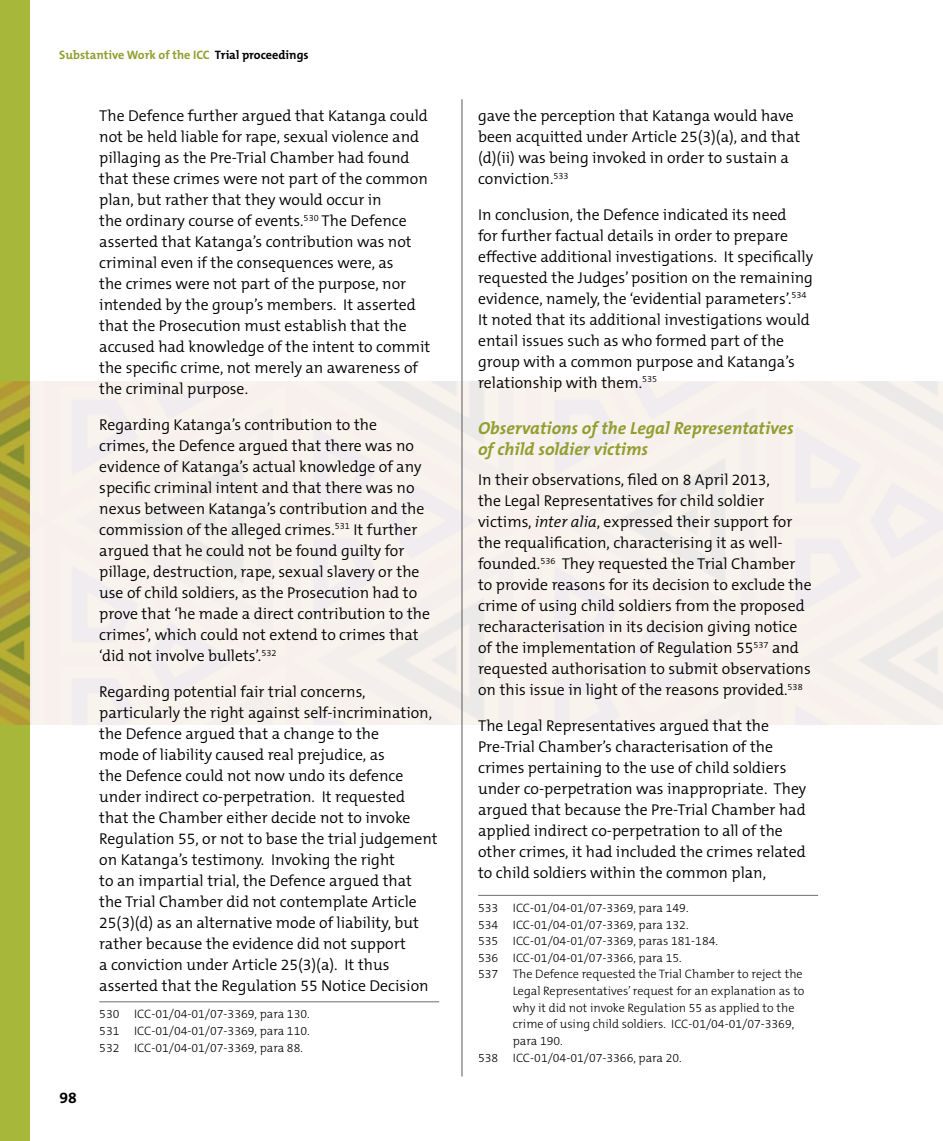
<style>
.page{position:relative;width:943px;height:1141px;background:#fff}
.page>*{position:absolute;margin:0;border:0;box-sizing:border-box;transform-origin:0 0}
.t1{font:italic 700 17.5px/21px "The Mix B7";color:#919f30}
.t2{font:300 15.75px/21px "The Mix B4";color:#000}
.t3{font:700 15.75px "The Mix B7";color:#000}
.t4{font:300 12.25px/16.6px "The Mix B3";color:#000;text-align:justify}
.t5{font:700 12.25px "The Mix B7";color:#919f30}
.s1{color:#000}
.s2{font-style:italic}
</style>
<div class="page">
<svg style="left:0;top:0;width:30px;height:1141px;background:#a7b037"></svg>
<hr style="left:461px;top:99px;width:1px;height:977px;background:#58595b">
<hr style="left:99px;top:1001px;width:340px;height:1px;background:#6d6e71">
<hr style="left:478px;top:895px;width:340px;height:1px;background:#6d6e71">
<p class="t5" style="left:59px;top:48px;width:251px">Substantive Work of the ICC <span class="s1">Trial proceedings</span></p>
<p class="t3" style="left:60px;top:1090px;width:19px">98</p>
<p class="t2" style="left:99px;top:106px;width:333px">The Defence further argued that Katanga could not be held liable for rape, sexual violence and pillaging as the Pre-Trial Chamber had found that these crimes were not part of the common plan, but rather that they would occur in<br>the ordinary course of events.<sup>530</sup> The Defence asserted that Katanga’s contribution was not criminal even if the consequences were, as<br>the crimes were not part of the purpose, nor intended by the group’s members. It asserted that the Prosecution must establish that the accused had knowledge of the intent to commit the specific crime, not merely an awareness of the criminal purpose.</p>
<p class="t2" style="left:99px;top:414px;width:332px">Regarding Katanga’s contribution to the crimes, the Defence argued that there was no evidence of Katanga’s actual knowledge of any specific criminal intent and that there was no nexus between Katanga’s contribution and the commission of the alleged crimes.<sup>531</sup> It further argued that he could not be found guilty for pillage, destruction, rape, sexual slavery or the use of child soldiers, as the Prosecution had to prove that ‘he made a direct contribution to the crimes’, which could not extend to crimes that ‘did not involve bullets’.<sup>532</sup></p>
<p class="t2" style="left:99px;top:681px;width:340px">Regarding potential fair trial concerns, particularly the right against self-incrimination, the Defence argued that a change to the<br>mode of liability caused real prejudice, as<br>the Defence could not now undo its defence under indirect co-perpetration. It requested that the Chamber either decide not to invoke Regulation 55, or not to base the trial judgement on Katanga’s testimony. Invoking the right<br>to an impartial trial, the Defence argued that the Trial Chamber did not contemplate Article 25(3)(d) as an alternative mode of liability, but rather because the evidence did not support<br>a conviction under Article 25(3)(a). It thus asserted that the Regulation 55 Notice Decision</p>
<p class="t4" style="left:99px;top:1006px;width:212px">530 ICC-01/04-01/07-3369, para 130.<br>531 ICC-01/04-01/07-3369, para 110.<br>532 ICC-01/04-01/07-3369, para 88.</p>
<p class="t2" style="left:478px;top:106px;width:324px">gave the perception that Katanga would have been acquitted under Article 25(3)(a), and that (d)(ii) was being invoked in order to sustain a conviction.<sup>533</sup></p>
<p class="t2" style="left:478px;top:205px;width:336px">In conclusion, the Defence indicated its need<br>for further factual details in order to prepare effective additional investigations. It specifically requested the Judges’ position on the remaining evidence, namely, the ‘evidential parameters’.<sup>534<br></sup>It noted that its additional investigations would entail issues such as who formed part of the group with a common purpose and Katanga’s relationship with them.<sup>535</sup></p>
<p class="t1" style="left:478px;top:418px;width:317px">Observations of the Legal Representatives of child soldier victims</p>
<p class="t2" style="left:478px;top:470px;width:335px">In their observations, filed on 8 April 2013,<br>the Legal Representatives for child soldier victims, <span class="s2">inter alia</span>, expressed their support for the requalification, characterising it as well&shy;founded.<sup>536</sup> They requested the Trial Chamber to provide reasons for its decision to exclude the crime of using child soldiers from the proposed recharacterisation in its decision giving notice of the implementation of Regulation 55<sup>537</sup> and requested authorisation to submit observations on this issue in light of the reasons provided.<sup>538</sup></p>
<p class="t2" style="left:478px;top:716px;width:330px">The Legal Representatives argued that the Pre-Trial Chamber’s characterisation of the crimes pertaining to the use of child soldiers under co-perpetration was inappropriate. They argued that because the Pre-Trial Chamber had applied indirect co-perpetration to all of the other crimes, it had included the crimes related to child soldiers within the common plan,</p>
<p class="t4" style="left:478px;top:900px;width:212px">533 ICC-01/04-01/07-3369, para 149.</p>
<p class="t4" style="left:478px;top:917px;width:212px">534 ICC-01/04-01/07-3369, para 132.</p>
<p class="t4" style="left:478px;top:933px;width:241px">535 ICC-01/04-01/07-3369, paras 181-184.</p>
<p class="t4" style="left:478px;top:950px;width:205px">536 ICC-01/04-01/07-3366, para 15.</p>
<p class="t4" style="left:478px;top:966px;width:326px">537 The Defence requested the Trial Chamber to reject the</p>
<p class="t4" style="left:513px;top:983px;width:293px">Legal Representatives’request for an explanation as to</p>
<p class="t4" style="left:513px;top:1000px;width:283px">why it did not invoke Regulation 55 as applied to the</p>
<p class="t4" style="left:513px;top:1016px;width:283px">crime of using child soldiers. ICC-01/04-01/07-3369,</p>
<p class="t4" style="left:513px;top:1033px;width:51px">para 190.</p>
<p class="t4" style="left:478px;top:1050px;width:205px">538 ICC-01/04-01/07-3366, para 20.</p>
</div>
